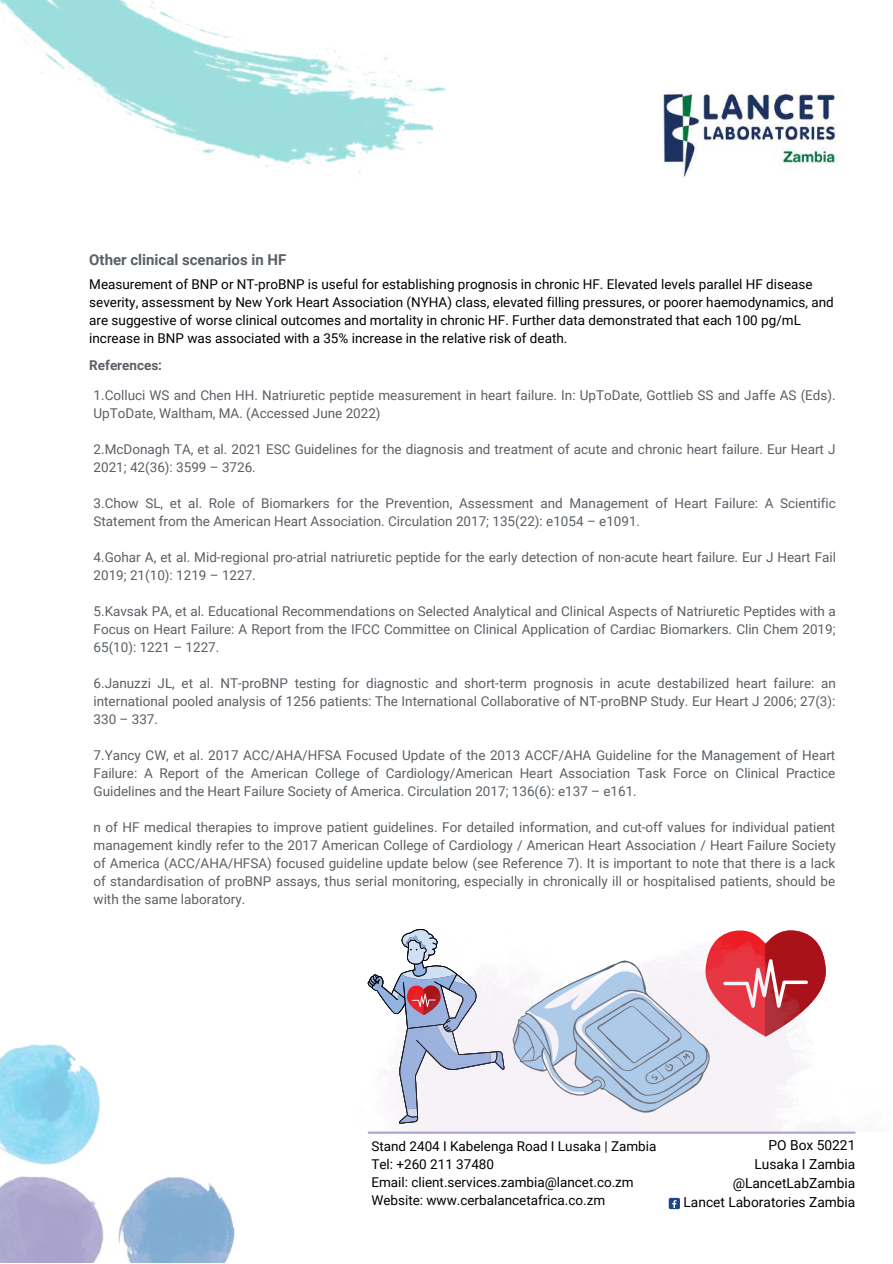
<style>
.page{position:relative;width:893px;height:1264px;background:#fff}
.page>*{position:absolute;margin:0;border:0;box-sizing:border-box;transform-origin:0 0}
.t1{font:700 15px "Roboto";color:#5a6066}
.t2{font:13.8px/18.8px "Roboto";color:#000;text-align:right}
.t3{font:13.5px/18px "Roboto";color:#5a6066}
.t4{font:13.5px/18px "Roboto";color:#000}
.t5{font:700 13.5px "Roboto";color:#5a6066}
</style>
<div class="page">
<hr style="left:369px;top:1131px;width:485px;height:2px;background:#aca6d7">
<img style="left:0;top:0;width:447px;height:175px">
<img style="left:0;top:1044px;width:235px;height:218px">
<div style="left:668px;top:1197px;width:12px;height:12px;background:#1a4789;border-radius:2px"></div>
<svg style="left:672px;top:1200px;width:4px;height:7px"></svg>
<img style="left:658px;top:89px;width:180px;height:88px">
<img style="left:362px;top:929px;width:508px;height:202px">
<p class="t1" style="left:89px;top:251px;width:199px">Other clinical scenarios in HF</p>
<p class="t4" style="left:89px;top:275px;width:746px">Measurement of BNP or NT-proBNP is useful for establishing prognosis in chronic HF. Elevated levels parallel HF disease severity, assessment by New York Heart Association (NYHA) class, elevated filling pressures, or poorer haemodynamics, and are suggestive of worse clinical outcomes and mortality in chronic HF. Further data demonstrated that each 100 pg/mL increase in BNP was associated with a 35% increase in the relative risk of death.</p>
<p class="t5" style="left:89px;top:357px;width:74px">References:</p>
<p class="t3" style="left:93px;top:386px;width:743px">1.Colluci WS and Chen HH. Natriuretic peptide measurement in heart failure. In: UpToDate, Gottlieb SS and Jaffe AS (Eds).<br>UpToDate, Waltham, MA. (Accessed June 2022)</p>
<p class="t3" style="left:93px;top:440px;width:743px">2.McDonagh TA, et al. 2021 ESC Guidelines for the diagnosis and treatment of acute and chronic heart failure. Eur Heart J<br>2021; 42(36): 3599 – 3726.</p>
<p class="t3" style="left:93px;top:494px;width:743px">3.Chow SL, et al. Role of Biomarkers for the Prevention, Assessment and Management of Heart Failure: A Scientific<br>Statement from the American Heart Association. Circulation 2017; 135(22): e1054 – e1091.</p>
<p class="t3" style="left:93px;top:548px;width:743px">4.Gohar A, et al. Mid-regional pro-atrial natriuretic peptide for the early detection of non-acute heart failure. Eur J Heart Fail<br>2019; 21(10): 1219 – 1227.</p>
<p class="t3" style="left:93px;top:602px;width:743px;text-align:justify">5.Kavsak PA, et al. Educational Recommendations on Selected Analytical and Clinical Aspects of Natriuretic Peptides with a Focus on Heart Failure: A Report from the IFCC Committee on Clinical Application of Cardiac Biomarkers. Clin Chem 2019; 65(10): 1221 – 1227.</p>
<p class="t3" style="left:93px;top:674px;width:743px;text-align:justify">6.Januzzi JL, et al. NT-proBNP testing for diagnostic and short-term prognosis in acute destabilized heart failure: an international pooled analysis of 1256 patients: The International Collaborative of NT-proBNP Study. Eur Heart J 2006; 27(3):<br>330 – 337.</p>
<p class="t3" style="left:93px;top:746px;width:743px;text-align:justify">7.Yancy CW, et al. 2017 ACC/AHA/HFSA Focused Update of the 2013 ACCF/AHA Guideline for the Management of Heart Failure: A Report of the American College of Cardiology/American Heart Association Task Force on Clinical Practice Guidelines and the Heart Failure Society of America. Circulation 2017; 136(6): e137 – e161.</p>
<p class="t3" style="left:93px;top:818px;width:743px;text-align:justify">n of HF medical therapies to improve patient guidelines. For detailed information, and cut-off values for individual patient management kindly refer to the 2017 American College of Cardiology / American Heart Association / Heart Failure Society of America (ACC/AHA/HFSA) focused guideline update below (see Reference 7). It is important to note that there is a lack of standardisation of proBNP assays, thus serial monitoring, especially in chronically ill or hospitalised patients, should be with the same laboratory.</p>
<p class="t4" style="left:371px;top:1136px;width:286px">Stand 2404 I Kabelenga Road I Lusaka | Zambia Tel: +260 211 37480<br>Email: client.services.zambia@lancet.co.zm Website: www.cerbalancetafrica.co.zm</p>
<p class="t2" style="left:683px;top:1136px;width:173px">PO Box 50221<br>Lusaka I Zambia @LancetLabZambia<br>Lancet Laboratories Zambia</p>
</div>
